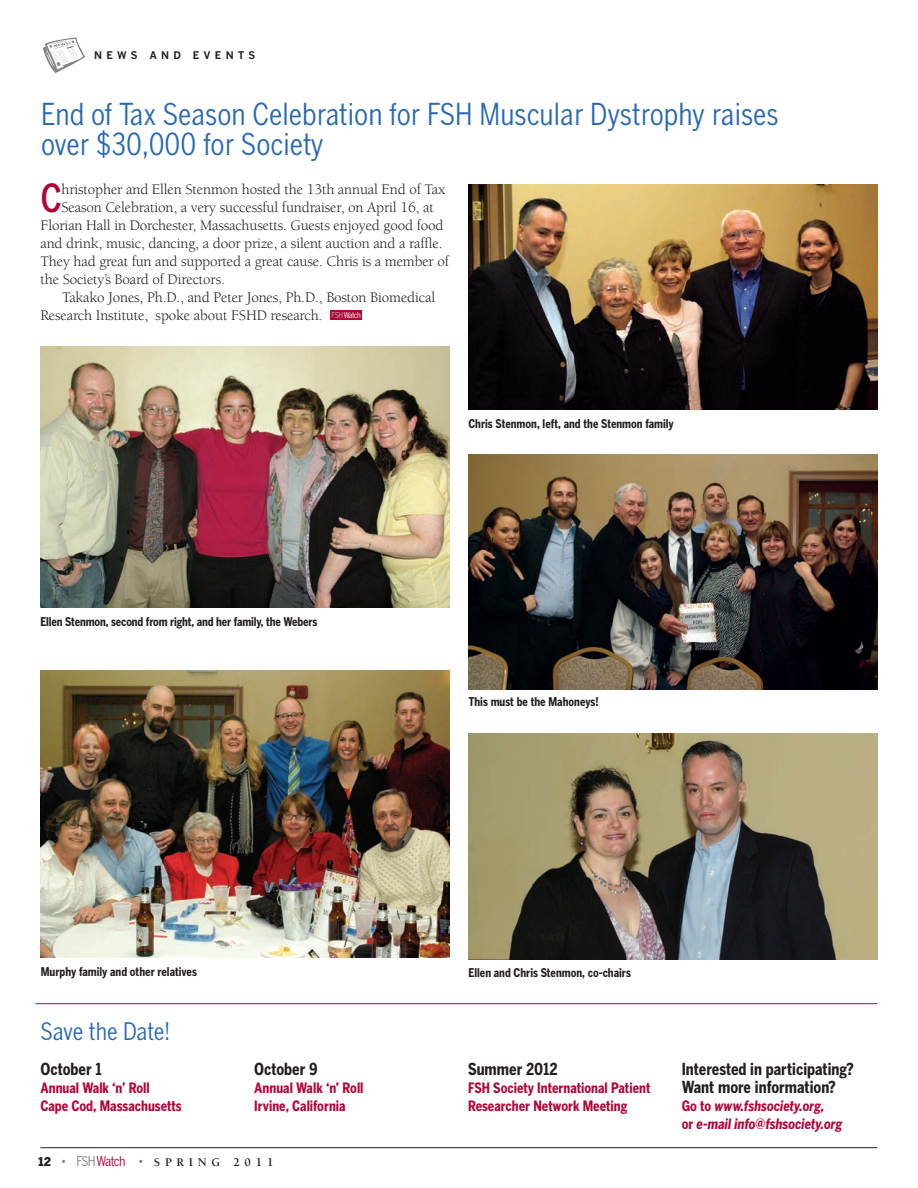
<style>
.page{position:relative;width:918px;height:1188px;background:#fff}
.page>*{position:absolute;margin:0;border:0;box-sizing:border-box;transform-origin:0 0}
.t1{font:500 condensed 38.4px "Benton Gothic";color:#b30437}
.Headline_2{font:condensed 30px/30px "Benton Gothic";color:#2869b3}
.Headline_2-2{font:condensed 24px "Benton Gothic";letter-spacing:-.01em;color:#2869b3}
.t2{font:700 condensed 16.5px/18px "Benton Gothic";color:#231f20}
.body_copy{font:15px/18px "Berkeley";letter-spacing:-.01em;color:#231f20}
.t3{font:700 condensed 14.25px/18px "Benton Gothic";color:#b30437}
.t4{font:italic 700 condensed 14.25px/18px "Benton Gothic";color:#b30437}
.t5{font:700 condensed 12px "Benton Gothic";color:#231f20}
.t6{font:700 12px "Berkeley";letter-spacing:.4em;color:#231f20}
.t7{font:700 10.5px "Benton Gothic";letter-spacing:.4em;color:#231f20}
.t8{font:condensed 8.1px "Benton Gothic";letter-spacing:-.055em;color:#fff}
.s1{color:#b2b3b7}
.s2{font-family:"Benton Gothic";font-weight:900}
.s3{font-family:"Benton Gothic";font-weight:900;font-size:7.5px;color:#808285}
.s4{font-family:"Benton Gothic";font-weight:400;font-stretch:condensed;font-size:13.5px;color:#808285}
.s5{font-family:"Benton Gothic";font-weight:400;font-stretch:condensed;font-size:13.5px;color:#b30437}
.s6{font-style:normal}
</style>
<div class="page">
<hr style="left:40px;top:1147px;width:838px;height:1px;background:#231f20">
<img style="left:44px;top:37px;width:41px;height:36px">
<img style="left:468px;top:185px;width:410px;height:225px">
<img style="left:40px;top:346px;width:410px;height:262px">
<hr style="left:36px;top:1003px;width:842px;height:1px;background:#b30437">
<img style="left:40px;top:670px;width:410px;height:288px">
<img style="left:468px;top:734px;width:410px;height:225px">
<img style="left:468px;top:454px;width:410px;height:235px">
<div style="left:330px;top:310px;width:32px;height:10px;background:#b30437"></div>
<p class="t7" style="left:94px;top:48px;width:163px">NEWS AND EVENTS</p>
<p class="Headline_2" style="left:41px;top:99px;width:739px">End of Tax Season Celebration for FSH Muscular Dystrophy raises over $30,000 for Society</p>
<p class="t1" style="left:40px;top:175px;width:23px">C</p>
<p class="body_copy" style="left:61px;top:180px;width:385px">hristopher and Ellen Stenmon hosted the 13th annual End of Tax</p>
<p class="body_copy" style="left:61px;top:198px;width:374px">Season Celebration, a very successful fundraiser, on April 16, at</p>
<p class="body_copy" style="left:40px;top:216px;width:404px">Florian Hall in Dorchester, Massachusetts. Guests enjoyed good food</p>
<p class="body_copy" style="left:40px;top:234px;width:404px">and drink, music, dancing, a door prize, a silent auction and a raffle.</p>
<p class="body_copy" style="left:40px;top:252px;width:410px">They had great fun and supported a great cause. Chris is a member of</p>
<p class="body_copy" style="left:40px;top:270px;width:186px">the Society’s Board of Directors.</p>
<p class="body_copy" style="left:40px;top:288px;width:396px;text-indent:22px">Takako Jones, Ph.D., and Peter Jones, Ph.D., Boston Biomedical<br>Research Institute, spoke about FSHD research.</p>
<p class="t8" style="left:332px;top:310px;width:31px"><span class="s1">FSH</span>Watch</p>
<p class="t5" style="left:468px;top:416px;width:207px">Chris Stenmon, left, and the Stenmon family</p>
<p class="t5" style="left:40px;top:614px;width:278px">Ellen Stenmon, second from right, and her family, the Webers</p>
<p class="t5" style="left:468px;top:694px;width:132px">This must be the Mahoneys!</p>
<p class="t5" style="left:41px;top:965px;width:158px">Murphy family and other relatives</p>
<p class="t5" style="left:468px;top:965px;width:164px">Ellen and Chris Stenmon, co-chairs</p>
<p class="Headline_2-2" style="left:40px;top:1017px;width:131px">Save the Date!</p>
<p class="t2" style="left:40px;top:1060px;width:63px">October 1</p>
<p class="t3" style="left:40px;top:1079px;width:111px">Annual Walk ‘n’ Roll</p>
<p class="t3" style="left:40px;top:1097px;width:143px">Cape Cod, Massachusetts</p>
<p class="t2" style="left:254px;top:1060px;width:65px">October 9</p>
<p class="t3" style="left:254px;top:1079px;width:111px">Annual Walk ‘n’ Roll</p>
<p class="t3" style="left:254px;top:1097px;width:93px">Irvine, California</p>
<p class="t6" style="left:38px;top:1155px;width:237px"><span class="s2">12</span> <span class="s3">•</span> <span class="s4">FSH</span><span class="s5">Watch</span> <span class="s3">•</span> SPRING 2011</p>
<p class="t2" style="left:468px;top:1060px;width:91px">Summer 2012</p>
<p class="t3" style="left:468px;top:1079px;width:184px">FSH Society International Patient<br>Researcher Network Meeting</p>
<p class="t2" style="left:682px;top:1060px;width:174px">Interested in participating?<br>Want more information?</p>
<p class="t4" style="left:682px;top:1097px;width:162px"><span class="s6">Go to</span> www.fshsociety.org,<br><span class="s6">or</span> e-mail info@fshsociety.org</p>
</div>
